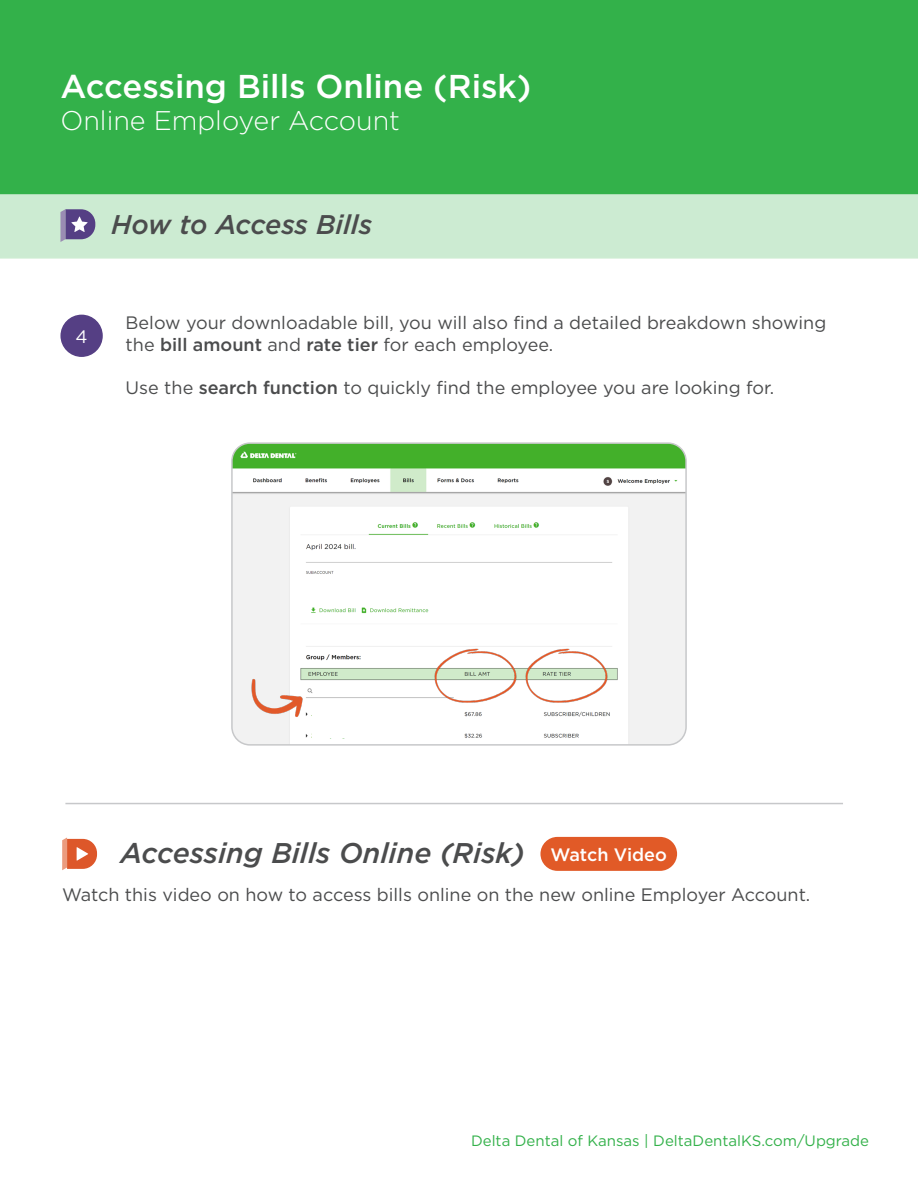
<style>
.page{position:relative;width:918px;height:1188px;background:#fff}
.page>*{position:absolute;margin:0;border:0;box-sizing:border-box;transform-origin:0 0}
.t1{font:500 33px "Gotham";color:#fff}
.t2{font:italic 500 28.5px "Gotham";color:#4b4c4d}
.t3{font:300 27px "Gotham";color:#fff}
.t4{font:italic 500 27px "Gotham";letter-spacing:-.005em;color:#4b4c4d}
.t5{font:18px/21.6px "Gotham";color:#4b4c4d}
.t6{font:500 18px "Gotham";letter-spacing:-.005em;color:#fff}
.t7{font:18px "Gotham";color:#fff}
.t8{font:15px "Gotham";color:#33b14a}
.s1{font-weight:500}
</style>
<div class="page">
<div style="left:1px;top:1px;width:916px;height:192px;background:#33b14a"></div>
<div style="left:0;top:0;width:918px;height:194px;border:2px solid #33b14a"></div>
<div style="left:0;top:193px;width:918px;height:66px;background:#ccebd2;border:2px solid #33b14a"></div>
<svg style="left:60px;top:209px;width:35px;height:33px"></svg>
<svg style="left:62px;top:838px;width:35px;height:32px"></svg>
<div style="left:61px;top:315px;width:41px;height:41px;background:#553f84;border-radius:50%"></div>
<div style="left:60px;top:315px;width:43px;height:42px;border:2px solid #553f84;border-radius:50%"></div>
<div style="left:540px;top:837px;width:137px;height:34px;background:#e15a27;border-radius:17px"></div>
<hr style="left:65px;top:803px;width:778px;height:1px;background:#c7c8ca">
<img style="left:234px;top:445px;width:450px;height:298px">
<div style="left:231px;top:442px;width:456px;height:304px;border:2px solid #c7c8ca;border-radius:18px"></div>
<div style="left:305px;top:580px;width:92px;height:14px;background:#fff"></div>
<div style="left:312px;top:710px;width:92px;height:28px;background:#fff"></div>
<img style="left:236px;top:661px;width:76px;height:77px">
<img style="left:433px;top:634px;width:84px;height:76px">
<img style="left:525px;top:634px;width:84px;height:76px">
<p class="t1" style="left:60px;top:64px;width:472px">Accessing Bills Online (Risk)</p>
<p class="t3" style="left:60px;top:103px;width:341px">Online Employer Account</p>
<p class="t4" style="left:111px;top:206px;width:262px">How to Access Bills</p>
<p class="t7" style="left:76px;top:325px;width:14px">4</p>
<p class="t5" style="left:126px;top:311px;width:702px">Below your downloadable bill, you will also find a detailed breakdown showing the <span class="s1">bill amount</span> and <span class="s1">rate tier</span> for each employee.</p>
<p class="t5" style="left:126px;top:376px;width:650px">Use the <span class="s1">search function</span> to quickly find the employee you are looking for.</p>
<p class="t2" style="left:121px;top:834px;width:406px">Accessing Bills Online (Risk)</p>
<p class="t5" style="left:62px;top:884px;width:750px">Watch this video on how to access bills online on the new online Employer Account.</p>
<p class="t6" style="left:551px;top:843px;width:118px">Watch Video</p>
<p class="t8" style="left:471px;top:1131px;width:400px">Delta Dental of Kansas | DeltaDentalKS.com/Upgrade</p>
</div>
